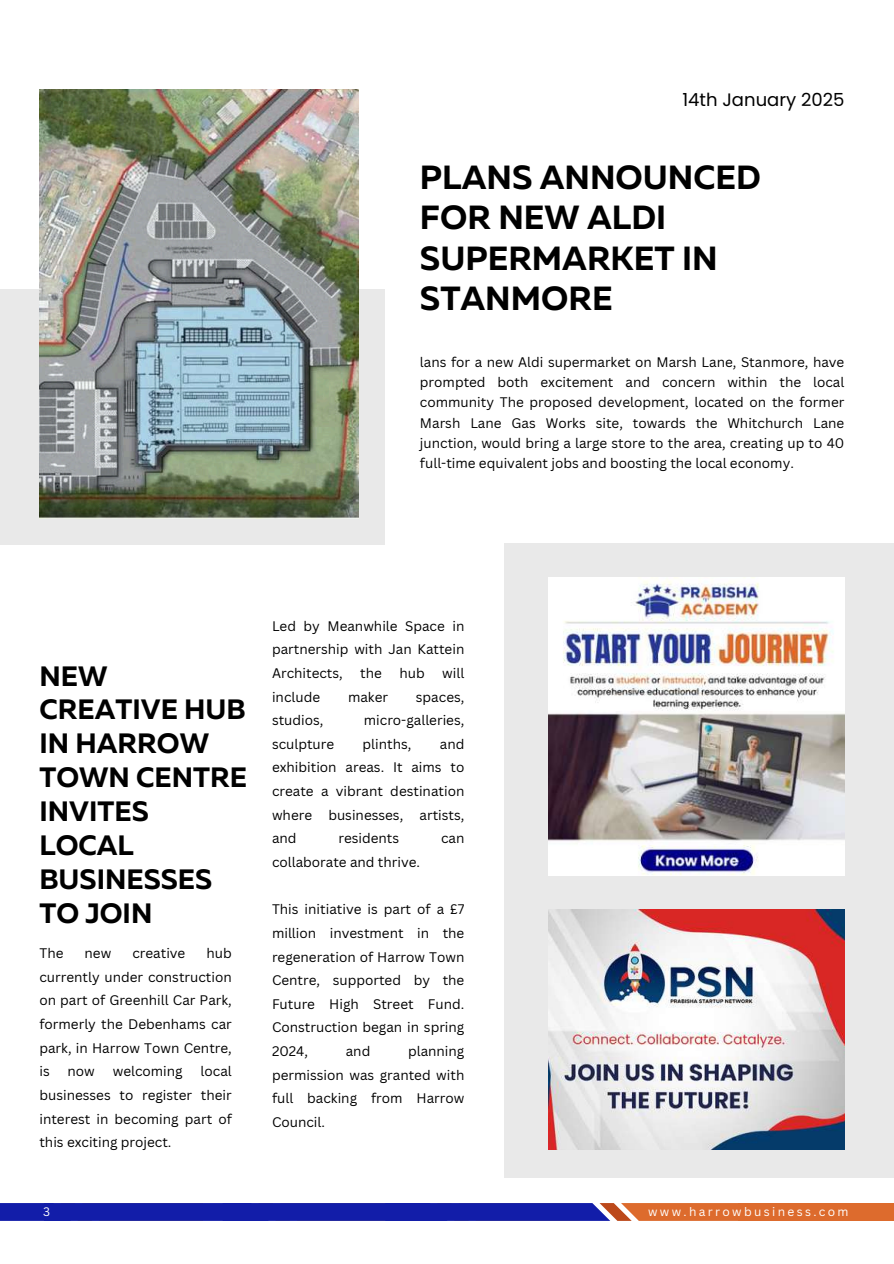
<style>
.page{position:relative;width:894px;height:1264px;background:#fff}
.page>*{position:absolute;margin:0;border:0;box-sizing:border-box;transform-origin:0 0}
.t1{font:700 33.45px/40.5px "Muller";color:#000}
.t2{font:700 27.9px/33.9px "Muller";color:#000}
.t3{font:18px "Poppins";color:#000}
.t4{font:13.5px/23.7px "Canva Sans";color:#000;text-align:justify}
.t5{font:12px "Canva Sans";letter-spacing:.195em;color:#fff}
</style>
<div class="page">
<div style="left:504px;top:543px;width:389px;height:635px;background:#e9e9e9"></div>
<div style="left:0;top:289px;width:385px;height:255px;background:#e9e9e9"></div>
<img style="left:39px;top:89px;width:319px;height:429px">
<img style="left:548px;top:577px;width:296px;height:298px">
<img style="left:548px;top:909px;width:296px;height:239px">
<svg style="left:0;top:1203px;width:738px;height:17px;background:#382e95"></svg>
<div style="left:738px;top:1202px;width:155px;height:18px;background:#dd6b2d"></div>
<h3 class="t3" style="left:682px;top:87px;width:163px">14th January 2025</h3>
<h1 class="t1" style="left:420px;top:159px;width:342px">PLANS ANNOUNCED<br>FOR NEW ALDI<br>SUPERMARKET IN<br>STANMORE</h1>
<p class="t4" style="left:420px;top:351px;width:426px;line-height:20.2px">lans for a new Aldi supermarket on Marsh Lane, Stanmore, have prompted both excitement and concern within the local community The proposed development, located on the former Marsh Lane Gas Works site, towards the Whitchurch Lane junction, would bring a large store to the area, creating up to 40 full-time equivalent jobs and boosting the local economy.</p>
<h2 class="t2" style="left:39px;top:661px;width:209px">NEW<br>CREATIVE HUB<br>IN HARROW<br>TOWN CENTRE<br>INVITES<br>LOCAL<br>BUSINESSES<br>TO JOIN</h2>
<p class="t4" style="left:39px;top:941px;width:25px">The</p>
<p class="t4" style="left:85px;top:941px;width:28px">new</p>
<p class="t4" style="left:132px;top:941px;width:54px">creative</p>
<p class="t4" style="left:39px;top:941px;width:194px;text-indent:167px">hub currently under construction on part of Greenhill Car Park, formerly the Debenhams car park, in Harrow Town Centre, is</p>
<p class="t4" style="left:39px;top:1059px;width:194px;text-indent:161px">local businesses to register their interest in becoming part of this exciting project.</p>
<p class="t4" style="left:68px;top:1059px;width:29px">now</p>
<p class="t4" style="left:113px;top:1059px;width:71px">welcoming</p>
<p class="t4" style="left:272px;top:613px;width:194px">Led by Meanwhile Space in partnership with Jan Kattein Architects,</p>
<p class="t4" style="left:360px;top:660px;width:23px">the</p>
<p class="t4" style="left:399px;top:660px;width:27px">hub</p>
<p class="t4" style="left:442px;top:660px;width:24px">will</p>
<p class="t4" style="left:272px;top:684px;width:50px">include</p>
<p class="t4" style="left:348px;top:684px;width:42px">maker</p>
<p class="t4" style="left:416px;top:684px;width:50px">spaces,</p>
<p class="t4" style="left:272px;top:708px;width:53px">studios,</p>
<p class="t4" style="left:364px;top:708px;width:102px">micro-galleries,</p>
<p class="t4" style="left:272px;top:731px;width:64px">sculpture</p>
<p class="t4" style="left:362px;top:731px;width:50px">plinths,</p>
<p class="t4" style="left:272px;top:731px;width:194px;text-indent:168px">and exhibition areas. It aims to create a vibrant destination where businesses, artists, and</p>
<p class="t4" style="left:338px;top:826px;width:62px">residents</p>
<p class="t4" style="left:441px;top:826px;width:25px">can</p>
<p class="t4" style="left:272px;top:849px;width:149px">collaborate and thrive.</p>
<p class="t4" style="left:272px;top:897px;width:194px">This initiative is part of a £7 million investment in the regeneration of Harrow Town Centre, supported by the Future High Street Fund.<br>Construction began in spring 2024,</p>
<p class="t4" style="left:272px;top:1038px;width:194px;text-indent:136px">planning permission was granted with full backing from Harrow Council.</p>
<p class="t4" style="left:345px;top:1038px;width:26px">and</p>
<p class="t5" style="left:43px;top:1203px;width:8px">3</p>
<p class="t5" style="left:648px;top:1203px;width:202px">www.harrowbusiness.com</p>
</div>
